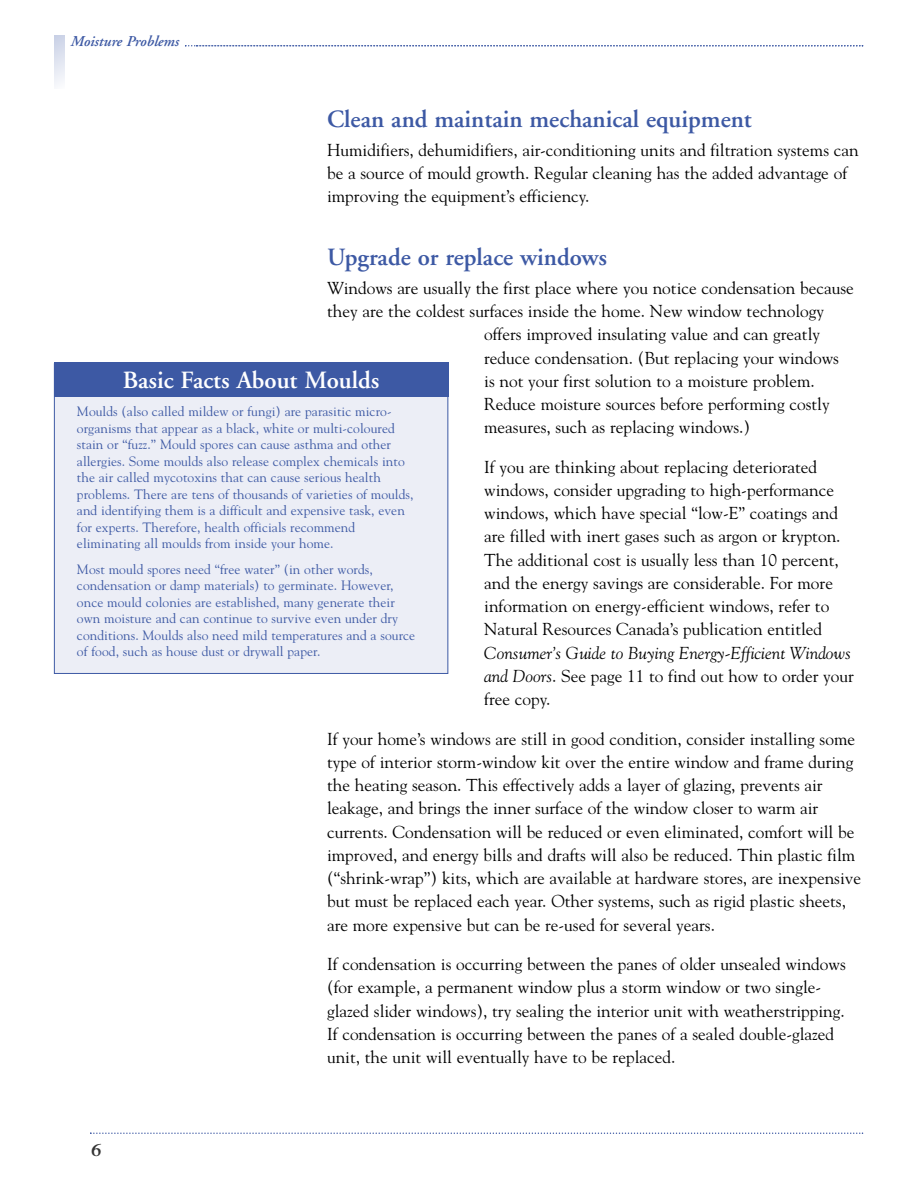
<style>
.page{position:relative;width:918px;height:1188px;background:#fff}
.page>*{position:absolute;margin:0;border:0;box-sizing:border-box;transform-origin:0 0}
.t1{font:600 24.75px "Adobe Garamond";color:#3d59a4}
.t2{font:600 24.75px "Adobe Garamond";color:#fff}
.t3{font:italic 700 18px "Goudy";color:#333}
.t4{font:17.25px/23.2px "Goudy";color:#000}
.t5{font:italic 17.25px/23.2px "Goudy";color:#000}
.t6{font:italic 600 15px "Adobe Garamond";color:#3d59a4}
.t7{font:13.5px/16.5px "Goudy";letter-spacing:.005em;color:#3d59a4}
.s1{font-style:normal}
</style>
<div class="page">
<svg style="left:90px;top:1132px;width:773px;height:2px"></svg>
<svg style="left:54px;top:35px;width:10px;height:50px"></svg>
<svg style="left:185px;top:45px;width:678px;height:1px"></svg>
<div style="left:55px;top:364px;width:392px;height:309px;background:#eceef6"></div>
<div style="left:54px;top:362px;width:394px;height:35px;background:#3d59a4"></div>
<p class="t6" style="left:71px;top:35px;width:110px">Moisture Problems</p>
<h1 class="t1" style="left:327px;top:110px;width:426px">Clean and maintain mechanical equipment</h1>
<p class="t4" style="left:327px;top:138px;width:533px">Humidifiers, dehumidifiers, air-conditioning units and filtration systems can be a source of mould growth. Regular cleaning has the added advantage of improving the equipment’s efficiency.</p>
<h1 class="t1" style="left:327px;top:247px;width:282px">Upgrade or replace windows</h1>
<p class="t4" style="left:327px;top:276px;width:528px">Windows are usually the first place where you notice condensation because</p>
<p class="t4" style="left:327px;top:299px;width:499px">they are the coldest surfaces inside the home. New window technology</p>
<p class="t4" style="left:484px;top:323px;width:337px">offers improved insulating value and can greatly</p>
<p class="t4" style="left:484px;top:346px;width:356px">reduce condensation. (But replacing your windows</p>
<p class="t4" style="left:484px;top:369px;width:332px">is not your first solution to a moisture problem.</p>
<p class="t4" style="left:484px;top:392px;width:347px">Reduce moisture sources before performing costly</p>
<p class="t4" style="left:484px;top:416px;width:268px">measures, such as replacing windows.)</p>
<p class="t4" style="left:484px;top:455px;width:358px">If you are thinking about replacing deteriorated windows, consider upgrading to high-performance windows, which have special “low-E” coatings and are filled with inert gases such as argon or krypton.<br>The additional cost is usually less than 10 percent, and the energy savings are considerable. For more information on energy-efficient windows, refer to Natural Resources Canada’s publication entitled</p>
<p class="t5" style="left:484px;top:641px;width:371px">Consumer’s Guide to Buying Energy-Efficient Windows and Doors<span class="s1">. See page 11 to find out how to order your free copy.</span></p>
<p class="t4" style="left:327px;top:727px;width:536px">If your home’s windows are still in good condition, consider installing some type of interior storm-window kit over the entire window and frame during the heating season. This effectively adds a layer of glazing, prevents air leakage, and brings the inner surface of the window closer to warm air currents. Condensation will be reduced or even eliminated, comfort will be improved, and energy bills and drafts will also be reduced. Thin plastic film (“shrink-wrap”) kits, which are available at hardware stores, are inexpensive but must be replaced each year. Other systems, such as rigid plastic sheets, are more expensive but can be re-used for several years.</p>
<p class="t4" style="left:327px;top:953px;width:520px">If condensation is occurring between the panes of older unsealed windows (for example, a permanent window plus a storm window or two single&shy;glazed slider windows), try sealing the interior unit with weatherstripping.<br>If condensation is occurring between the panes of a sealed double-glazed unit, the unit will eventually have to be replaced.</p>
<h1 class="t2" style="left:123px;top:370px;width:258px">Basic Facts About Moulds</h1>
<p class="t7" style="left:77px;top:403px;width:338px">Moulds (also called mildew or fungi) are parasitic micro&shy;organisms that appear as a black, white or multi-coloured stain or “fuzz.” Mould spores can cause asthma and other allergies. Some moulds also release complex chemicals into the air called mycotoxins that can cause serious health problems. There are tens of thousands of varieties of moulds, and identifying them is a difficult and expensive task, even for experts. Therefore, health officials recommend eliminating all moulds from inside your home.</p>
<p class="t7" style="left:77px;top:561px;width:340px">Most mould spores need “free water” (in other words, condensation or damp materials) to germinate. However, once mould colonies are established, many generate their own moisture and can continue to survive even under dry conditions. Moulds also need mild temperatures and a source of food, such as house dust or drywall paper.</p>
<p class="t3" style="left:92px;top:1139px;width:12px">6</p>
</div>
